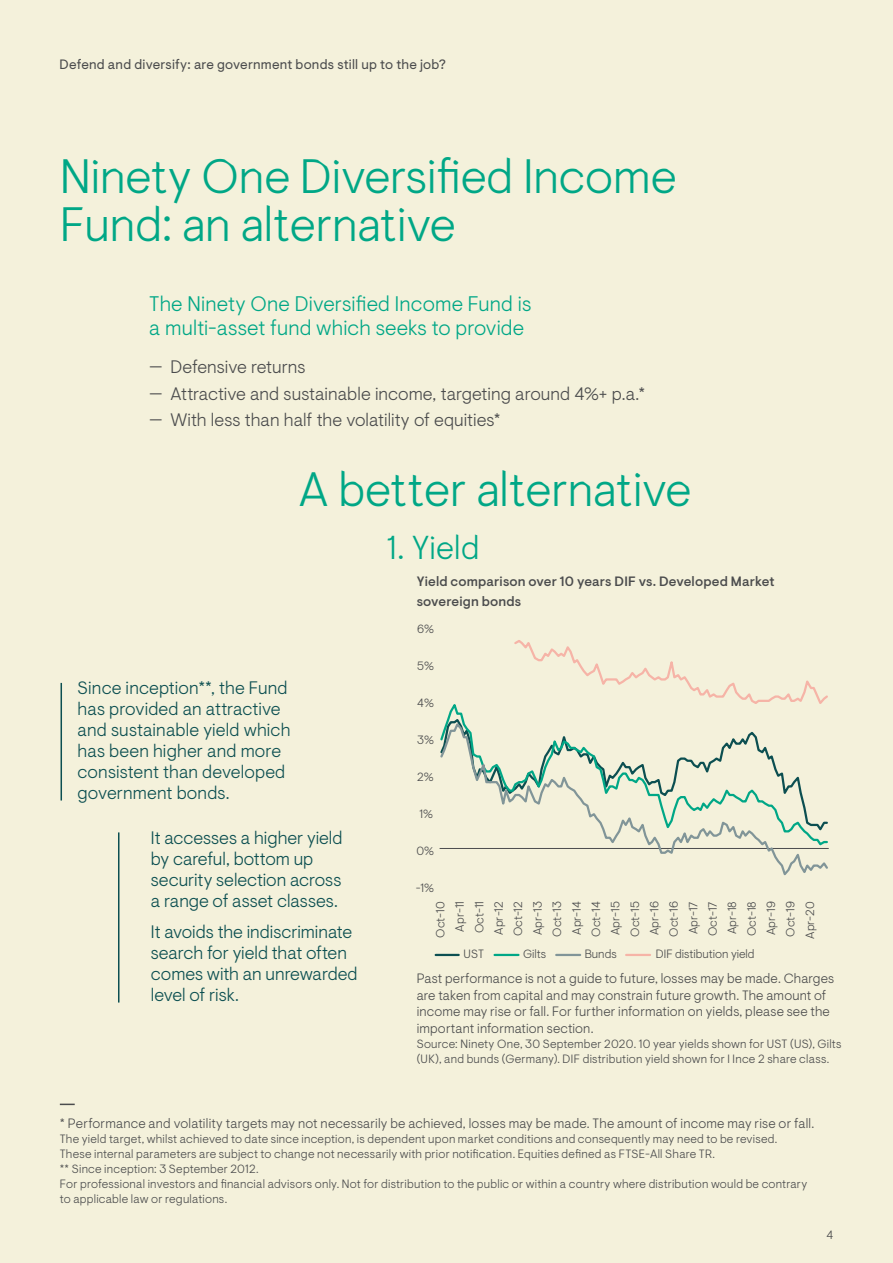
<style>
.page{position:relative;width:893px;height:1263px;background:#f4f1db}
.page>*{position:absolute;margin:0;border:0;box-sizing:border-box;transform-origin:0 0}
.Main_header_1{font:300 48px/48px "Ninety One Visuelt Display";color:#00a786}
.Sub_header_1{font:300 33px "Ninety One Visuelt Display";letter-spacing:.01em;color:#00a786}
.Sub_header_2{font:300 21px/24px "Ninety One Visuelt";letter-spacing:.01em;color:#00a786}
.Pull_out_quote_small{font:300 18px/21px "Ninety One Visuelt";color:#0c4f51}
.t1{font:300 18px "Ninety One Visuelt";color:#4b4c4d}
.Source_and_footnote{font:300 13.5px/16.5px "Ninety One Visuelt";letter-spacing:.01em;color:#4b4c4d}
.Body_text{font:300 13.5px "Ninety One Visuelt";letter-spacing:.015em;color:#4b4c4d}
.Chart_Figure_heading{font:500 13.5px/19.5px "Ninety One Visuelt";letter-spacing:.015em;color:#4b4c4d}
.t2{font:13.5px "Ninety One Visuelt";letter-spacing:.015em;color:#4b4c4d}
.Source_and_footnote-2{font:300 12px/15px "Ninety One Visuelt";letter-spacing:.02em;color:#4b4c4d}
.Source_and_footnote-3{font:300 12px/19.5px "Ninety One Visuelt";color:#4b4c4d;text-align:right}
</style>
<div class="page">
<svg style="left:439px;top:720px;width:390px;height:156px"></svg>
<svg style="left:514px;top:640px;width:314px;height:64px"></svg>
<hr style="left:436px;top:954px;width:23px;height:2px;background:#0c4f51">
<hr style="left:495px;top:954px;width:23px;height:2px;background:#00a786">
<hr style="left:556px;top:954px;width:24px;height:2px;background:#819598">
<hr style="left:626px;top:954px;width:24px;height:2px;background:#f6b4a7">
<hr style="left:118px;top:832px;width:1px;height:170px;background:#0c4f51">
<hr style="left:61px;top:683px;width:1px;height:117px;background:#0c4f51">
<svg style="left:60px;top:1103px;width:15px;height:2px"></svg>
<p class="t2" style="left:60px;top:56px;width:388px">Defend and diversify: are government bonds still up to the job?</p>
<p class="Main_header_1" style="left:60px;top:153px;width:618px">Ninety One Diversified Income<br>Fund: an alternative</p>
<p class="Sub_header_2" style="left:149px;top:292px;width:384px">The Ninety One Diversified Income Fund is a multi-asset fund which seeks to provide</p>
<p class="t1" style="left:171px;top:356px;width:136px">Defensive returns</p>
<p class="t1" style="left:171px;top:383px;width:476px">Attractive and sustainable income, targeting around 4%+ p.a.*</p>
<p class="t1" style="left:171px;top:410px;width:332px">With less than half the volatility of equities*</p>
<p class="Main_header_1" style="left:299px;top:466px;width:394px">A better alternative</p>
<p class="Sub_header_1" style="left:387px;top:528px;width:94px">1. Yield</p>
<p class="Chart_Figure_heading" style="left:417px;top:572px;width:360px">Yield comparison over 10 years DIF vs. Developed Market sovereign bonds</p>
<p class="Source_and_footnote-2" style="left:417px;top:621px;width:18px">6%</p>
<p class="Pull_out_quote_small" style="left:78px;top:677px;width:214px">Since inception**, the Fund has provided an attractive and sustainable yield which has been higher and more consistent than developed government bonds.</p>
<p class="Pull_out_quote_small" style="left:151px;top:827px;width:193px">It accesses a higher yield by careful, bottom up security selection across a range of asset classes.</p>
<p class="Pull_out_quote_small" style="left:151px;top:921px;width:208px">It avoids the indiscriminate search for yield that often comes with an unrewarded level of risk.</p>
<p class="Source_and_footnote-2" style="left:417px;top:658px;width:18px">5%</p>
<p class="Source_and_footnote-2" style="left:417px;top:695px;width:18px">4%</p>
<p class="Source_and_footnote-2" style="left:417px;top:732px;width:18px">3%</p>
<p class="Source_and_footnote-2" style="left:417px;top:769px;width:18px">2%</p>
<p class="Source_and_footnote-2" style="left:420px;top:806px;width:15px">1%</p>
<p class="Source_and_footnote-2" style="left:416px;top:843px;width:19px">0%</p>
<p class="Source_and_footnote-2" style="left:416px;top:880px;width:20px">-1%</p>
<p class="Source_and_footnote-3" style="left:431px;top:939px;width:39px;rotate:-90deg">Oct-10<br>Apr-11<br>Oct-11<br>Apr-12<br>Oct-12<br>Apr-13<br>Oct-13<br>Apr-14<br>Oct-14<br>Apr-15<br>Oct-15<br>Apr-16<br>Oct-16<br>Apr-17<br>Oct-17<br>Apr-18<br>Oct-18<br>Apr-19<br>Oct-19<br>Apr-20</p>
<p class="Source_and_footnote-2" style="left:464px;top:947px;width:22px">UST</p>
<p class="Source_and_footnote-2" style="left:523px;top:947px;width:25px">Gilts</p>
<p class="Source_and_footnote-2" style="left:585px;top:947px;width:33px">Bunds</p>
<p class="Source_and_footnote-3" style="left:656px;top:944px;width:100px">DIF distibution yield</p>
<p class="Source_and_footnote" style="left:417px;top:970px;width:419px">Past performance is not a guide to future, losses may be made. Charges are taken from capital and may constrain future growth. The amount of income may rise or fall. For further information on yields, please see the important information section.</p>
<p class="Source_and_footnote-2" style="left:417px;top:1036px;width:426px">Source: Ninety One, 30 September 2020. 10 year yields shown for UST (US), Gilts (UK), and bunds (Germany). DIF distribution yield shown for I Ince 2 share class.</p>
<p class="Body_text" style="left:60px;top:1116px;width:756px">* Performance and volatility targets may not necessarily be achieved, losses may be made. The amount of income may rise or fall.</p>
<p class="Source_and_footnote-2" style="left:60px;top:1132px;width:719px">The yield target, whilst achieved to date since inception, is dependent upon market conditions and consequently may need to be revised.<br>These internal parameters are subject to change not necessarily with prior notification. Equities defined as FTSE-All Share TR.</p>
<p class="Source_and_footnote-2" style="left:60px;top:1162px;width:200px">** Since inception: 3 September 2012.</p>
<p class="Source_and_footnote-2" style="left:60px;top:1177px;width:749px">For professional investors and financial advisors only. Not for distribution to the public or within a country where distribution would be contrary to applicable law or regulations.</p>
<p class="Source_and_footnote-2" style="left:827px;top:1227px;width:8px">4</p>
</div>
